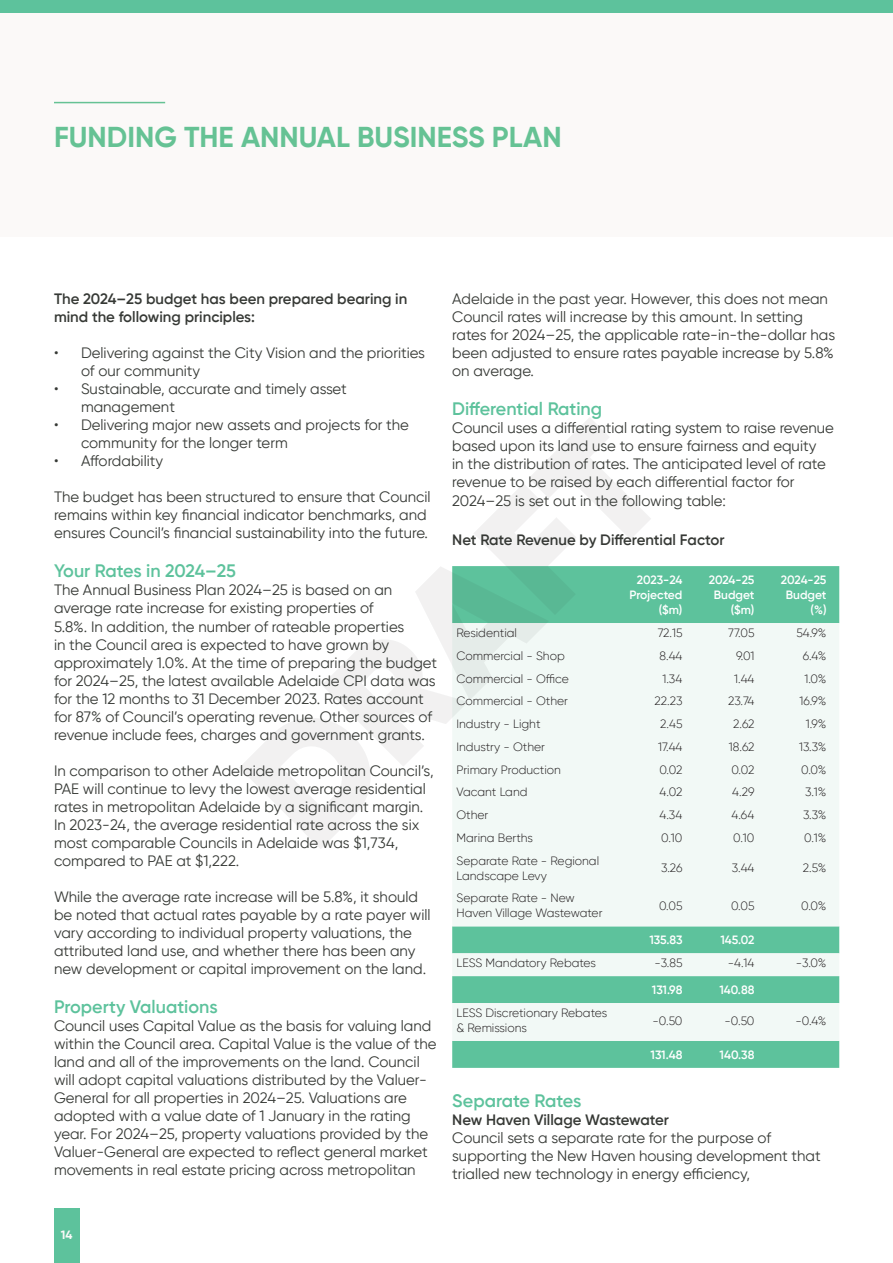
<style>
.page{position:relative;width:893px;height:1263px;background:#fff}
.page>*{position:absolute;margin:0;border:0;box-sizing:border-box;transform-origin:0 0}
.t1{font:900 165px "Gilroy";color:#231f20}
.t2{font:700 28.65px "Gilroy";color:#65c294}
.t3{font:600 18px "Gilroy";color:#5dc29c}
.t4{font:15px/18px "Gilroy";color:#363935}
.t5{font:600 15px/18px "Gilroy";color:#363935}
.t6{font:300 12px/15px "Gilroy";color:#231f20}
.t7{font:600 12px/15px "Gilroy";letter-spacing:-.005em;color:#fff;text-align:right}
.t8{font:700 12px "Gilroy";color:#fbf9f8}
</style>
<div class="page">
<div style="left:0;top:13px;width:893px;height:224px;background:#fbf9f8"></div>
<div style="left:54px;top:1209px;width:26px;height:54px;background:#5dc29c"></div>
<div style="left:0;top:0;width:893px;height:13px;background:#5dc29c"></div>
<hr style="left:54px;top:102px;width:111px;height:1px;background:#65c294">
<div style="left:452px;top:566px;width:387px;height:502px;background:#5dc29c"></div>
<svg style="left:452px;top:623px;width:387px;height:418px;fill:#f2f9f6"></svg>
<p class="t2" style="left:54px;top:119px;width:509px">FUNDING THE ANNUAL BUSINESS PLAN</p>
<p class="t4" style="left:452px;top:289px;width:384px">Adelaide in the past year. However, this does not mean Council rates will increase by this amount. In setting rates for 2024–25, the applicable rate-in-the-dollar has been adjusted to ensure rates payable increase by 5.8% on average.</p>
<p class="t3" style="left:452px;top:398px;width:151px">Differential Rating</p>
<p class="t4" style="left:452px;top:419px;width:383px">Council uses a differential rating system to raise revenue based upon its land use to ensure fairness and equity<br>in the distribution of rates. The anticipated level of rate revenue to be raised by each differential factor for 2024–25 is set out in the following table:</p>
<p class="t5" style="left:452px;top:531px;width:274px">Net Rate Revenue by Differential Factor</p>
<p class="t7" style="left:629px;top:572px;width:55px">2023-24<br>Projected ($m)</p>
<p class="t7" style="left:709px;top:572px;width:47px">2024-25<br>Budget ($m)</p>
<p class="t7" style="left:781px;top:572px;width:47px">2024-25<br>Budget (%)</p>
<p class="t6" style="left:456px;top:625px;width:62px">Residential</p>
<p class="t6" style="left:658px;top:625px;width:26px">72.15</p>
<p class="t6" style="left:728px;top:625px;width:28px">77.05</p>
<p class="t6" style="left:796px;top:625px;width:32px">54.9%</p>
<p class="t6" style="left:456px;top:648px;width:110px">Commercial - Shop</p>
<p class="t6" style="left:659px;top:648px;width:24px">8.44</p>
<p class="t6" style="left:736px;top:648px;width:20px">9.01</p>
<p class="t6" style="left:803px;top:648px;width:25px">6.4%</p>
<p class="t6" style="left:456px;top:671px;width:114px">Commercial - Office</p>
<p class="t6" style="left:662px;top:671px;width:22px">1.34</p>
<p class="t6" style="left:734px;top:671px;width:22px">1.44</p>
<p class="t6" style="left:804px;top:671px;width:24px">1.0%</p>
<p class="t6" style="left:456px;top:693px;width:113px">Commercial - Other</p>
<p class="t6" style="left:655px;top:693px;width:29px">22.23</p>
<p class="t6" style="left:728px;top:693px;width:28px">23.74</p>
<p class="t6" style="left:799px;top:693px;width:28px">16.9%</p>
<p class="t6" style="left:456px;top:716px;width:86px">Industry - Light</p>
<p class="t6" style="left:660px;top:716px;width:24px">2.45</p>
<p class="t6" style="left:733px;top:716px;width:23px">2.62</p>
<p class="t6" style="left:806px;top:716px;width:22px">1.9%</p>
<p class="t6" style="left:456px;top:739px;width:90px">Industry - Other</p>
<p class="t6" style="left:658px;top:739px;width:26px">17.44</p>
<p class="t6" style="left:729px;top:739px;width:27px">18.62</p>
<p class="t6" style="left:799px;top:739px;width:29px">13.3%</p>
<p class="t6" style="left:456px;top:762px;width:106px">Primary Production</p>
<p class="t6" style="left:659px;top:762px;width:25px">0.02</p>
<p class="t6" style="left:731px;top:762px;width:25px">0.02</p>
<p class="t6" style="left:801px;top:762px;width:27px">0.0%</p>
<p class="t6" style="left:456px;top:784px;width:73px">Vacant Land</p>
<p class="t6" style="left:660px;top:784px;width:24px">4.02</p>
<p class="t6" style="left:732px;top:784px;width:24px">4.29</p>
<p class="t6" style="left:805px;top:784px;width:23px">3.1%</p>
<p class="t6" style="left:456px;top:807px;width:33px">Other</p>
<p class="t6" style="left:659px;top:807px;width:25px">4.34</p>
<p class="t6" style="left:731px;top:807px;width:24px">4.64</p>
<p class="t6" style="left:803px;top:807px;width:25px">3.3%</p>
<p class="t6" style="left:456px;top:830px;width:78px">Marina Berths</p>
<p class="t6" style="left:661px;top:830px;width:23px">0.10</p>
<p class="t6" style="left:733px;top:830px;width:23px">0.10</p>
<p class="t6" style="left:804px;top:830px;width:24px">0.1%</p>
<p class="t6" style="left:456px;top:853px;width:144px">Separate Rate - Regional<br>Landscape Levy</p>
<p class="t6" style="left:661px;top:860px;width:23px">3.26</p>
<p class="t6" style="left:732px;top:860px;width:24px">3.44</p>
<p class="t6" style="left:803px;top:860px;width:25px">2.5%</p>
<p class="t6" style="left:456px;top:891px;width:148px">Separate Rate - New<br>Haven Village Wastewater</p>
<p class="t6" style="left:659px;top:898px;width:25px">0.05</p>
<p class="t6" style="left:731px;top:898px;width:25px">0.05</p>
<p class="t6" style="left:801px;top:898px;width:27px">0.0%</p>
<p class="t7" style="left:649px;top:933px;width:35px">135.83</p>
<p class="t7" style="left:720px;top:933px;width:36px">145.02</p>
<p class="t6" style="left:456px;top:955px;width:141px">LESS Mandatory Rebates</p>
<p class="t6" style="left:654px;top:955px;width:30px">-3.85</p>
<p class="t6" style="left:728px;top:955px;width:28px">-4.14</p>
<p class="t6" style="left:796px;top:955px;width:32px">-3.0%</p>
<p class="t7" style="left:652px;top:982px;width:32px">131.98</p>
<p class="t7" style="left:719px;top:982px;width:37px">140.88</p>
<p class="t6" style="left:456px;top:1005px;width:152px">LESS Discretionary Rebates &amp; Remissions</p>
<p class="t6" style="left:652px;top:1013px;width:31px">-0.50</p>
<p class="t6" style="left:724px;top:1013px;width:31px">-0.50</p>
<p class="t6" style="left:795px;top:1013px;width:33px">-0.4%</p>
<p class="t7" style="left:651px;top:1047px;width:33px">131.48</p>
<p class="t7" style="left:720px;top:1047px;width:36px">140.38</p>
<p class="t3" style="left:452px;top:1090px;width:131px">Separate Rates</p>
<p class="t5" style="left:452px;top:1111px;width:218px">New Haven Village Wastewater</p>
<p class="t4" style="left:452px;top:1129px;width:370px">Council sets a separate rate for the purpose of supporting the New Haven housing development that trialled new technology in energy efficiency,</p>
<p class="t5" style="left:54px;top:289px;width:355px">The 2024–25 budget has been prepared bearing in mind the following principles:</p>
<p class="t4" style="left:81px;top:343px;width:346px;text-indent:-27px">• Delivering against the City Vision and the priorities of our community</p>
<p class="t4" style="left:81px;top:379px;width:267px;text-indent:-27px">• Sustainable, accurate and timely asset management</p>
<p class="t4" style="left:81px;top:415px;width:330px;text-indent:-27px">• Delivering major new assets and projects for the community for the longer term</p>
<p class="t4" style="left:54px;top:451px;width:111px">• Affordability</p>
<p class="t4" style="left:54px;top:487px;width:378px">The budget has been structured to ensure that Council remains within key financial indicator benchmarks, and ensures Council’s financial sustainability into the future.</p>
<p class="t3" style="left:54px;top:560px;width:184px">Your Rates in 2024–25</p>
<p class="t4" style="left:54px;top:581px;width:385px">The Annual Business Plan 2024–25 is based on an average rate increase for existing properties of<br>5.8%. In addition, the number of rateable properties<br>in the Council area is expected to have grown by approximately 1.0%. At the time of preparing the budget for 2024–25, the latest available Adelaide CPI data was for the 12 months to 31 December 2023. Rates account for 87% of Council’s operating revenue. Other sources of revenue include fees, charges and government grants.</p>
<p class="t4" style="left:54px;top:761px;width:381px">In comparison to other Adelaide metropolitan Council’s, PAE will continue to levy the lowest average residential rates in metropolitan Adelaide by a significant margin.<br>In 2023-24, the average residential rate across the six most comparable Councils in Adelaide was $1,734, compared to PAE at $1,222.</p>
<p class="t4" style="left:54px;top:887px;width:378px">While the average rate increase will be 5.8%, it should be noted that actual rates payable by a rate payer will vary according to individual property valuations, the attributed land use, and whether there has been any new development or capital improvement on the land.</p>
<p class="t3" style="left:54px;top:996px;width:165px">Property Valuations</p>
<p class="t4" style="left:54px;top:1017px;width:384px">Council uses Capital Value as the basis for valuing land within the Council area. Capital Value is the value of the land and all of the improvements on the land. Council will adopt capital valuations distributed by the Valuer-General for all properties in 2024–25. Valuations are adopted with a value date of 1 January in the rating year. For 2024–25, property valuations provided by the Valuer-General are expected to reflect general market movements in real estate pricing across metropolitan</p>
<h1 class="t1" style="left:199px;top:741px;width:508px;rotate:-45deg">DRAFT</h1>
<p class="t8" style="left:61px;top:1227px;width:13px">14</p>
</div>
